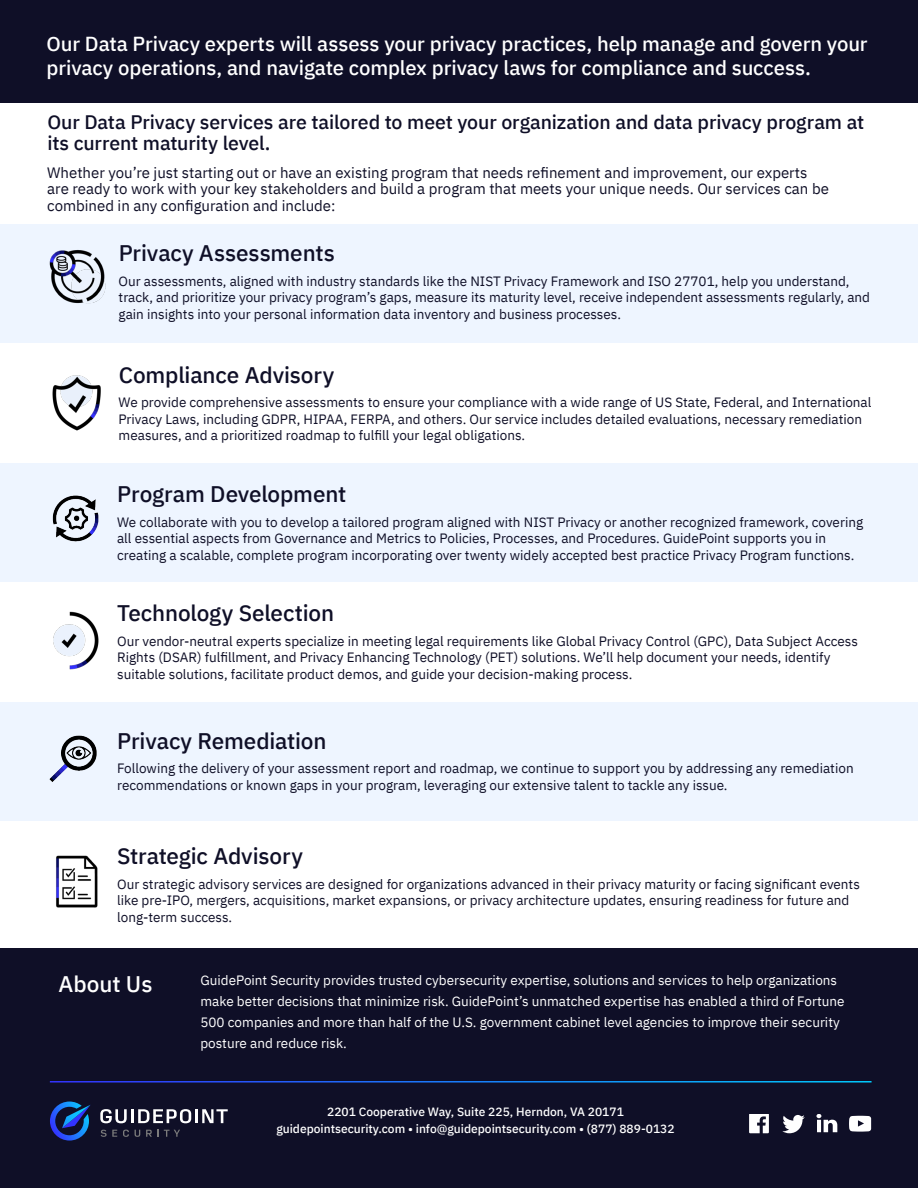
<style>
.page{position:relative;width:918px;height:1188px;background:#fff}
.page>*{position:absolute;margin:0;border:0;box-sizing:border-box;transform-origin:0 0}
.Pg_2_Heading{font:500 22.5px "IBM Plex Sans";letter-spacing:-.005em;color:#0f0f27}
.t1{font:500 22.5px "IBM Plex Sans";color:#fff}
.t2{font:500 20.25px/24.3px "IBM Plex Sans";letter-spacing:-.005em;color:#fff}
.Pg_2_Heading-2{font:500 19.5px/21px "IBM Plex Sans";letter-spacing:-.005em;color:#0f0f27}
.Small_Body_Copy_Dark_Blue{font:15px/16.5px "IBM Plex Sans";color:#0f0f27}
.Small_Body_Copy_Dark_Blue-2{font:13.5px/16.5px "IBM Plex Sans";color:#0f0f27}
.Large_Body_Copy_White{font:13.5px/21px "IBM Plex Sans";color:#fff}
.t3{font:500 12px "IBM Plex Sans";color:#fff}
</style>
<div class="page">
<div style="left:0;top:224px;width:918px;height:118px;background:#eef5ff"></div>
<div style="left:0;top:464px;width:918px;height:118px;background:#eef5ff"></div>
<div style="left:0;top:702px;width:918px;height:118px;background:#eef5ff"></div>
<div style="left:0;top:948px;width:918px;height:240px;background:#0f0f27"></div>
<hr style="left:50px;top:1081px;width:822px;height:2px;background:#fff">
<svg style="left:749px;top:1114px;width:20px;height:19px"></svg>
<svg style="left:782px;top:1115px;width:23px;height:18px"></svg>
<svg style="left:816px;top:1114px;width:21px;height:18px"></svg>
<svg style="left:849px;top:1116px;width:22px;height:16px"></svg>
<svg style="left:100px;top:1109px;width:27px;height:14px"></svg>
<hr style="left:131px;top:1109px;width:3px;height:14px;background:#fff">
<hr style="left:195px;top:1109px;width:3px;height:14px;background:#fff">
<svg style="left:138px;top:1109px;width:53px;height:14px"></svg>
<svg style="left:202px;top:1109px;width:26px;height:14px"></svg>
<svg style="left:101px;top:1130px;width:16px;height:7px"></svg>
<svg style="left:123px;top:1130px;width:6px;height:7px"></svg>
<svg style="left:135px;top:1130px;width:5px;height:7px"></svg>
<svg style="left:146px;top:1130px;width:12px;height:7px"></svg>
<svg style="left:164px;top:1130px;width:16px;height:7px"></svg>
<svg style="left:50px;top:1102px;width:41px;height:39px"></svg>
<div style="left:0;top:0;width:918px;height:103px;background:#0f0f27"></div>
<img style="left:52px;top:375px;width:49px;height:56px">
<img style="left:52px;top:495px;width:47px;height:47px">
<img style="left:53px;top:611px;width:46px;height:59px">
<img style="left:49px;top:250px;width:57px;height:54px">
<img style="left:56px;top:855px;width:42px;height:53px">
<img style="left:49px;top:735px;width:48px;height:47px">
<h2 class="t2" style="left:46px;top:30px;width:823px">Our Data Privacy experts will assess your privacy practices, help manage and govern your privacy operations, and navigate complex privacy laws for compliance and success.</h2>
<p class="Pg_2_Heading-2" style="left:47px;top:110px;width:818px">Our Data Privacy services are tailored to meet your organization and data privacy program at its current maturity level.</p>
<p class="Small_Body_Copy_Dark_Blue" style="left:47px;top:163px;width:783px">Whether you’re just starting out or have an existing program that needs refinement and improvement, our experts are ready to work with your key stakeholders and build a program that meets your unique needs. Our services can be combined in any configuration and include:</p>
<p class="Pg_2_Heading" style="left:119px;top:236px;width:218px">Privacy Assessments</p>
<p class="Small_Body_Copy_Dark_Blue-2" style="left:119px;top:272px;width:753px">Our assessments, aligned with industry standards like the NIST Privacy Framework and ISO 27701, help you understand, track, and prioritize your privacy program’s gaps, measure its maturity level, receive independent assessments regularly, and gain insights into your personal information data inventory and business processes.</p>
<p class="Pg_2_Heading" style="left:119px;top:357px;width:217px">Compliance Advisory</p>
<p class="Small_Body_Copy_Dark_Blue-2" style="left:119px;top:393px;width:754px">We provide comprehensive assessments to ensure your compliance with a wide range of US State, Federal, and International<br>Privacy Laws, including GDPR, HIPAA, FERPA, and others. Our service includes detailed evaluations, necessary remediation measures, and a prioritized roadmap to fulfill your legal obligations.</p>
<p class="Pg_2_Heading" style="left:117px;top:477px;width:231px">Program Development</p>
<p class="Small_Body_Copy_Dark_Blue-2" style="left:117px;top:513px;width:748px">We collaborate with you to develop a tailored program aligned with NIST Privacy or another recognized framework, covering all essential aspects from Governance and Metrics to Policies, Processes, and Procedures. GuidePoint supports you in creating a scalable, complete program incorporating over twenty widely accepted best practice Privacy Program functions.</p>
<p class="Pg_2_Heading" style="left:117px;top:596px;width:218px">Technology Selection</p>
<p class="Small_Body_Copy_Dark_Blue-2" style="left:117px;top:632px;width:742px">Our vendor-neutral experts specialize in meeting legal requirements like Global Privacy Control (GPC), Data Subject Access<br>Rights (DSAR) fulfillment, and Privacy Enhancing Technology (PET) solutions. We’ll help document your needs, identify suitable solutions, facilitate product demos, and guide your decision-making process.</p>
<p class="Pg_2_Heading" style="left:117px;top:723px;width:211px">Privacy Remediation</p>
<p class="Small_Body_Copy_Dark_Blue-2" style="left:117px;top:759px;width:738px">Following the delivery of your assessment report and roadmap, we continue to support you by addressing any remediation recommendations or known gaps in your program, leveraging our extensive talent to tackle any issue.</p>
<p class="Pg_2_Heading" style="left:117px;top:838px;width:187px">Strategic Advisory</p>
<p class="Small_Body_Copy_Dark_Blue-2" style="left:117px;top:874px;width:744px">Our strategic advisory services are designed for organizations advanced in their privacy maturity or facing significant events like pre-IPO, mergers, acquisitions, market expansions, or privacy architecture updates, ensuring readiness for future and long-term success.</p>
<p class="t1" style="left:58px;top:966px;width:96px">About Us</p>
<p class="Large_Body_Copy_White" style="left:200px;top:969px;width:646px">GuidePoint Security provides trusted cybersecurity expertise, solutions and services to help organizations make better decisions that minimize risk. GuidePoint’s unmatched expertise has enabled a third of Fortune 500 companies and more than half of the U.S. government cabinet level agencies to improve their security posture and reduce risk.</p>
<p class="t3" style="left:327px;top:1103px;width:298px">2201 Cooperative Way, Suite 225, Herndon, VA 20171</p>
<p class="t3" style="left:276px;top:1119px;width:400px">guidepointsecurity.com • info@guidepointsecurity.com • (877) 889-0132</p>
</div>
